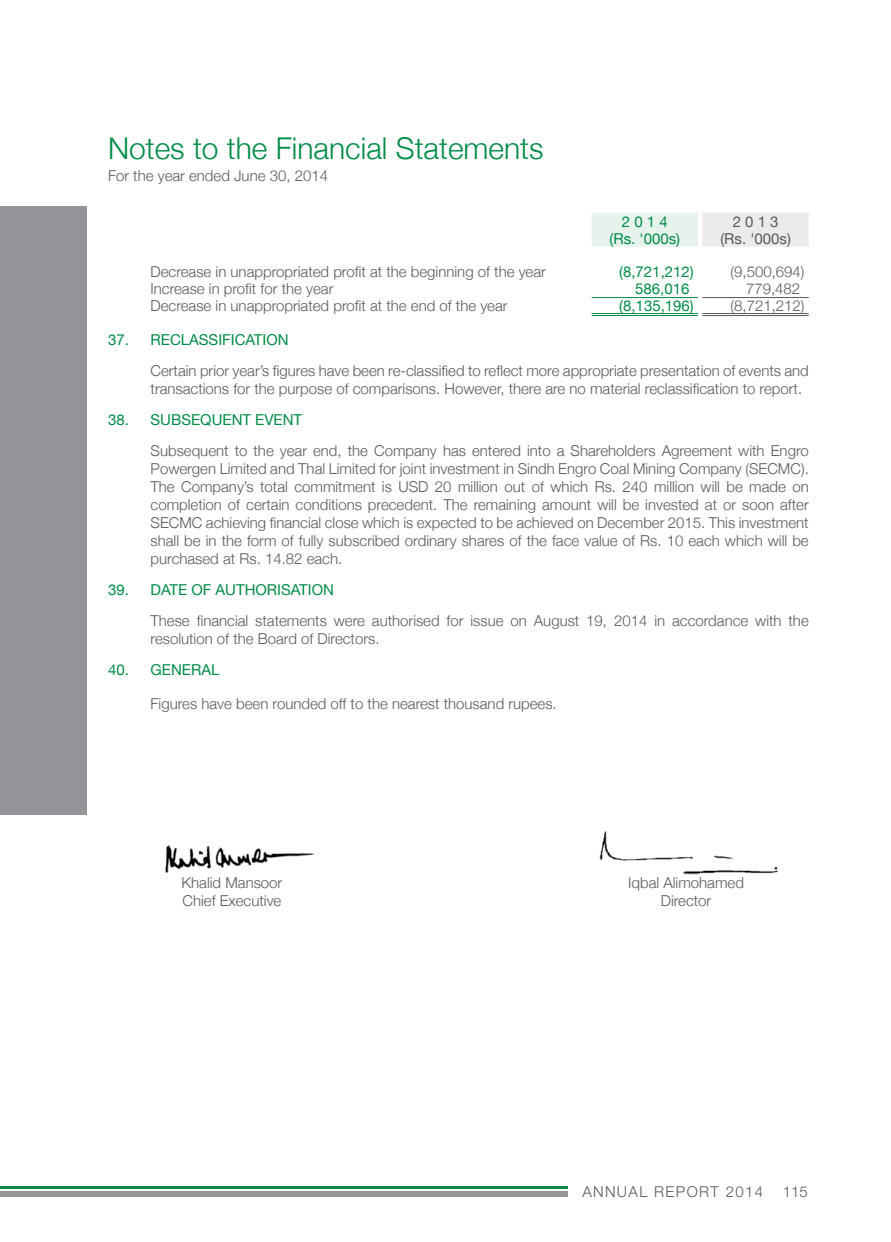
<style>
.page{position:relative;width:891px;height:1242px;background:#fff}
.page>*{position:absolute;margin:0;border:0;box-sizing:border-box;transform-origin:0 0}
.t1{font:300 30px "Helvetica Neue";color:#008b44}
.t2{font:300 15px/18px "Helvetica Neue";color:#58595b}
.t3{font:15px "Helvetica Neue";color:#008b44}
.t4{font:300 15px "Helvetica Neue LT Std";letter-spacing:.09em;color:#58595b}
.t5{font:15px "Helvetica Neue";color:#58595b}
</style>
<div class="page">
<svg style="left:0;top:1186px;width:568px;height:11px"></svg>
<div style="left:0;top:207px;width:87px;height:608px;background:#939598"></div>
<div style="left:592px;top:213px;width:217px;height:34px;background:#ebf3ec"></div>
<hr style="left:592px;top:297px;width:106px;height:1px;background:#008b44">
<hr style="left:702px;top:297px;width:107px;height:1px;background:#58595b">
<hr style="left:592px;top:313px;width:106px;height:1px;background:#008b44">
<hr style="left:592px;top:315px;width:106px;height:1px;background:#008b44">
<hr style="left:702px;top:313px;width:107px;height:1px;background:#58595b">
<hr style="left:702px;top:315px;width:107px;height:1px;background:#58595b">
<img style="left:165px;top:845px;width:149px;height:28px">
<img style="left:599px;top:831px;width:179px;height:44px">
<h1 class="t1" style="left:108px;top:130px;width:437px">Notes to the Financial Statements</h1>
<p class="t2" style="left:108px;top:166px;width:222px">For the year ended June 30, 2014</p>
<p class="t3" style="left:622px;top:213px;width:47px">2 0 1 4</p>
<p class="t5" style="left:733px;top:213px;width:47px">2 0 1 3</p>
<p class="t3" style="left:610px;top:230px;width:72px">(Rs. '000s)</p>
<p class="t5" style="left:720px;top:230px;width:72px">(Rs. '000s)</p>
<p class="t2" style="left:151px;top:263px;width:397px">Decrease in unappropriated profit at the beginning of the year</p>
<p class="t3" style="left:619px;top:263px;width:76px">(8,721,212)</p>
<p class="t2" style="left:731px;top:263px;width:75px">(9,500,694)</p>
<p class="t2" style="left:151px;top:280px;width:184px">Increase in profit for the year</p>
<p class="t3" style="left:635px;top:280px;width:56px">586,016</p>
<p class="t2" style="left:746px;top:280px;width:56px">779,482</p>
<p class="t2" style="left:151px;top:297px;width:359px">Decrease in unappropriated profit at the end of the year</p>
<p class="t3" style="left:619px;top:297px;width:76px">(8,135,196)</p>
<p class="t2" style="left:731px;top:296px;width:75px">(8,721,212)</p>
<p class="t3" style="left:108px;top:331px;width:182px">37. RECLASSIFICATION</p>
<p class="t2" style="left:151px;top:362px;width:660px">Certain prior year’s figures have been re-classified to reflect more appropriate presentation of events and transactions for the purpose of comparisons. However, there are no material reclassification to report.</p>
<p class="t3" style="left:108px;top:411px;width:196px">38. SUBSEQUENT EVENT</p>
<p class="t2" style="left:151px;top:441px;width:660px;text-align:justify">Subsequent to the year end, the Company has entered into a Shareholders Agreement with Engro Powergen Limited and Thal Limited for joint investment in Sindh Engro Coal Mining Company (SECMC).<br>The Company’s total commitment is USD 20 million out of which Rs. 240 million will be made on completion of certain conditions precedent. The remaining amount will be invested at or soon after SECMC achieving financial close which is expected to be achieved on December 2015. This investment shall be in the form of fully subscribed ordinary shares of the face value of Rs. 10 each which will be purchased at Rs. 14.82 each.</p>
<p class="t3" style="left:108px;top:581px;width:227px">39. DATE OF AUTHORISATION</p>
<p class="t2" style="left:151px;top:611px;width:660px">These financial statements were authorised for issue on August 19, 2014 in accordance with the resolution of the Board of Directors.</p>
<p class="t3" style="left:108px;top:660px;width:113px">40. GENERAL</p>
<p class="t2" style="left:151px;top:694px;width:408px">Figures have been rounded off to the nearest thousand rupees.</p>
<p class="t2" style="left:182px;top:873px;width:102px">Khalid Mansoor<br>Chief Executive</p>
<p class="t2" style="left:628px;top:873px;width:117px;text-align:center">Iqbal Alimohamed<br>Director</p>
<p class="t4" style="left:582px;top:1183px;width:182px">ANNUAL REPORT 2014</p>
<p class="t4" style="left:783px;top:1182px;width:27px">115</p>
</div>
